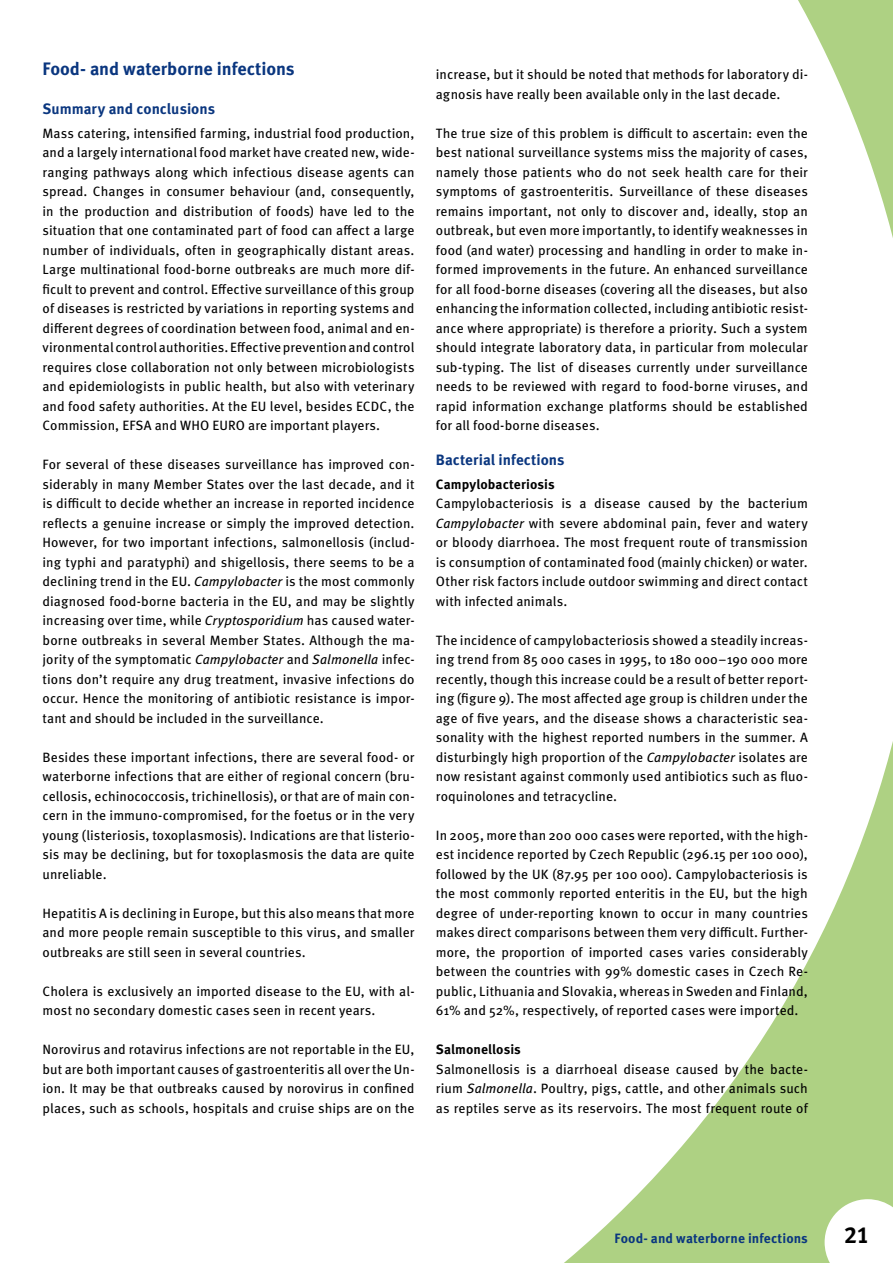
<style>
.page{position:relative;width:893px;height:1263px;background:#fff}
.page>*{position:absolute;margin:0;border:0;box-sizing:border-box;transform-origin:0 0}
.t1{font:700 23.25px "Meta Pro";color:#000}
.t2{font:700 18px "Meta Pro";letter-spacing:-.005em;color:#0a367f}
.t3{font:700 15px "Meta Pro";color:#0a367f}
.t4{font:13.5px/19.5px "Meta Pro";letter-spacing:.005em;color:#000;text-align:justify}
.t5{font:700 13.5px "Meta Pro";letter-spacing:.01em;color:#0a367f}
.s1{font-style:italic}
.s2{font-weight:700}
</style>
<div class="page">
<svg style="left:564px;top:0;width:329px;height:1263px"></svg>
<svg style="left:825px;top:1199px;width:68px;height:64px"></svg>
<p class="t2" style="left:43px;top:57px;width:254px">Food- and waterborne infections</p>
<p class="t3" style="left:43px;top:99px;width:174px">Summary and conclusions</p>
<p class="t4" style="left:43px;top:124px;width:374px">Mass catering, intensified farming, industrial food production, and a largely international food market have created new, wide&shy;ranging pathways along which infectious disease agents can spread. Changes in consumer behaviour (and, consequently, in the production and distribution of foods) have led to the situation that one contaminated part of food can affect a large number of individuals, often in geographically distant areas.<br>Large multinational food-borne outbreaks are much more dif&shy;ficult to prevent and control. Effective surveillance of this group of diseases is restricted by variations in reporting systems and different degrees of coordination between food, animal and en&shy;vironmental control authorities. Effective prevention and control requires close collaboration not only between microbiologists and epidemiologists in public health, but also with veterinary and food safety authorities. At the EU level, besides ECDC, the Commission, EFSA and WHO EURO are important players.</p>
<p class="t4" style="left:43px;top:455px;width:374px">For several of these diseases surveillance has improved con&shy;siderably in many Member States over the last decade, and it is difficult to decide whether an increase in reported incidence reflects a genuine increase or simply the improved detection.<br>However, for two important infections, salmonellosis (includ&shy;ing typhi and paratyphi) and shigellosis, there seems to be a declining trend in the EU. <span class="s1">Campylobacter</span> is the most commonly diagnosed food-borne bacteria in the EU, and may be slightly increasing over time, while <span class="s1">Cryptosporidium</span> has caused water&shy;borne outbreaks in several Member States. Although the ma&shy;jority of the symptomatic <span class="s1">Campylobacter</span> and <span class="s1">Salmonella</span> infec&shy;tions don’t require any drug treatment, invasive infections do occur. Hence the monitoring of antibiotic resistance is impor&shy;tant and should be included in the surveillance.</p>
<p class="t4" style="left:43px;top:748px;width:374px">Besides these important infections, there are several food- or waterborne infections that are either of regional concern (bru&shy;cellosis, echinococcosis, trichinellosis), or that are of main con&shy;cern in the immuno-compromised, for the foetus or in the very young (listeriosis, toxoplasmosis). Indications are that listerio&shy;sis may be declining, but for toxoplasmosis the data are quite unreliable.</p>
<p class="t4" style="left:43px;top:904px;width:374px">Hepatitis A is declining in Europe, but this also means that more and more people remain susceptible to this virus, and smaller outbreaks are still seen in several countries.</p>
<p class="t4" style="left:43px;top:982px;width:374px">Cholera is exclusively an imported disease to the EU, with al&shy;most no secondary domestic cases seen in recent years.</p>
<p class="t4" style="left:43px;top:1040px;width:374px">Norovirus and rotavirus infections are not reportable in the EU, but are both important causes of gastroenteritis all over the Un&shy;ion. It may be that outbreaks caused by norovirus in confined places, such as schools, hospitals and cruise ships are on the</p>
<p class="t4" style="left:436px;top:65px;width:374px">increase, but it should be noted that methods for laboratory di&shy;agnosis have really been available only in the last decade.</p>
<p class="t4" style="left:436px;top:124px;width:374px">The true size of this problem is difficult to ascertain: even the best national surveillance systems miss the majority of cases, namely those patients who do not seek health care for their symptoms of gastroenteritis. Surveillance of these diseases remains important, not only to discover and, ideally, stop an outbreak, but even more importantly, to identify weaknesses in food (and water) processing and handling in order to make in&shy;formed improvements in the future. An enhanced surveillance for all food-borne diseases (covering all the diseases, but also enhancing the information collected, including antibiotic resist&shy;ance where appropriate) is therefore a priority. Such a system should integrate laboratory data, in particular from molecular sub-typing. The list of diseases currently under surveillance needs to be reviewed with regard to food-borne viruses, and rapid information exchange platforms should be established for all food-borne diseases.</p>
<p class="t3" style="left:436px;top:450px;width:130px">Bacterial infections</p>
<p class="t4" style="left:436px;top:475px;width:374px;text-align:left"><span class="s2">Campylobacteriosis<br></span>Campylobacteriosis is a disease caused by the bacterium <span class="s1">Campylobacter</span> with severe abdominal pain, fever and watery or bloody diarrhoea. The most frequent route of transmission is consumption of contaminated food (mainly chicken) or water.<br>Other risk factors include outdoor swimming and direct contact with infected animals.</p>
<p class="t4" style="left:436px;top:631px;width:374px">The incidence of campylobacteriosis showed a steadily increas&shy;ing trend from 85 000 cases in 1995, to 180 000–190 000 more recently, though this increase could be a result of better report&shy;ing (figure 9). The most affected age group is children under the age of five years, and the disease shows a characteristic sea&shy;sonality with the highest reported numbers in the summer. A disturbingly high proportion of the <span class="s1">Campylobacter</span> isolates are now resistant against commonly used antibiotics such as fluo&shy;roquinolones and tetracycline.</p>
<p class="t4" style="left:436px;top:826px;width:374px">In 2005, more than 200 000 cases were reported, with the high&shy;est incidence reported by Czech Republic (296.15 per 100 000), followed by the UK (87.95 per 100 000). Campylobacteriosis is the most commonly reported enteritis in the EU, but the high degree of under-reporting known to occur in many countries makes direct comparisons between them very difficult. Further&shy;more, the proportion of imported cases varies considerably between the countries with 99% domestic cases in Czech Re&shy;public, Lithuania and Slovakia, whereas in Sweden and Finland, 61% and 52%, respectively, of reported cases were imported.</p>
<p class="t4" style="left:436px;top:1040px;width:374px;text-align:left"><span class="s2">Salmonellosis<br></span>Salmonellosis is a diarrhoeal disease caused by the bacte&shy;rium <span class="s1">Salmonella</span>. Poultry, pigs, cattle, and other animals such as reptiles serve as its reservoirs. The most frequent route of</p>
<p class="t5" style="left:615px;top:1229px;width:195px">Food- and waterborne infections</p>
<p class="t1" style="left:844px;top:1220px;width:13px">21</p>
</div>
